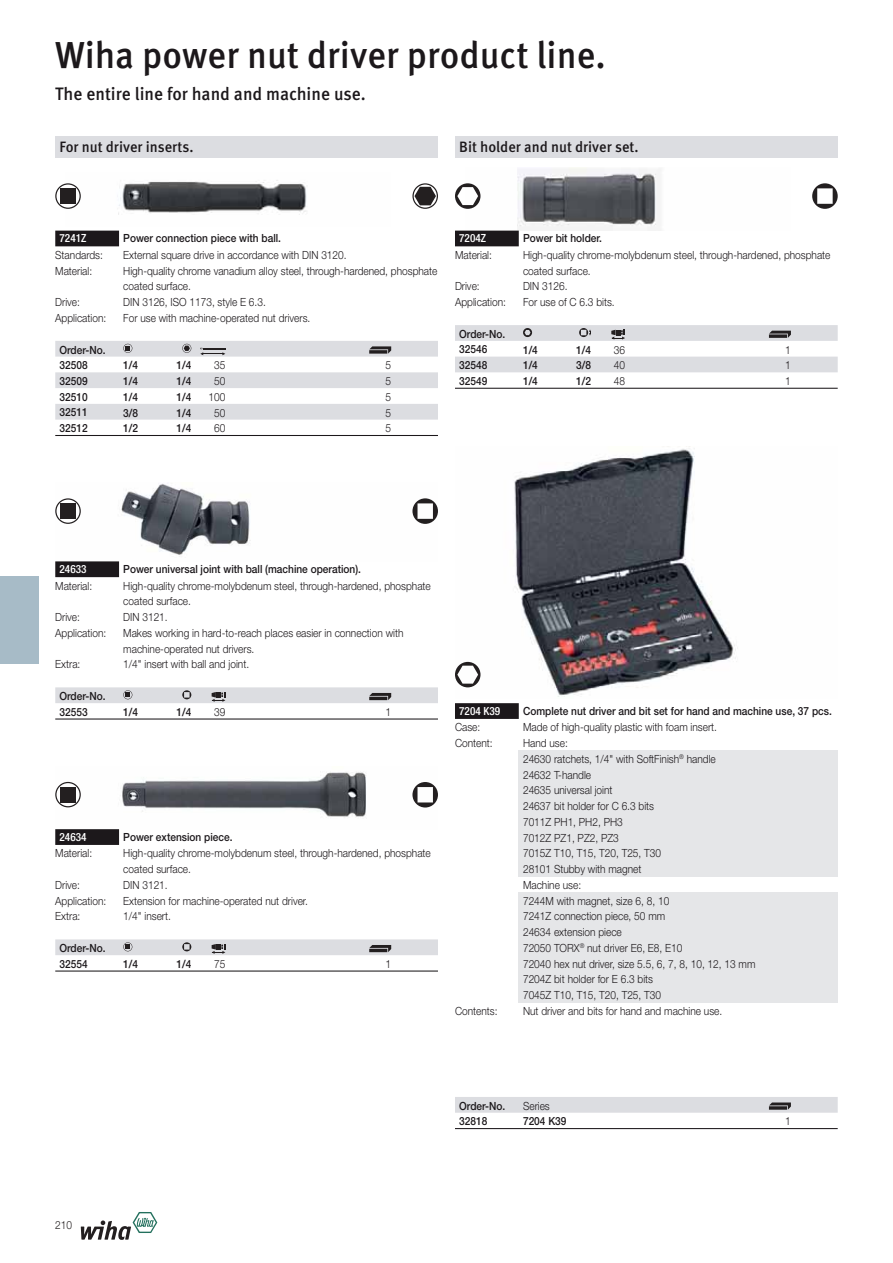
<style>
.page{position:relative;width:893px;height:1263px;background:#fff}
.page>*{position:absolute;margin:0;border:0;box-sizing:border-box;transform-origin:0 0}
.t1{font:500 37.5px "Meta Pro";color:#1c181b;scale:.96 1}
.t2{font:500 18px "Meta Pro";color:#1c181b;scale:.96 1}
.t3{font:500 15px "Meta Pro";color:#1c181b;scale:.96 1}
.t4{font:300 11.25px/15.8px "Helvetica Neue LT Pro";color:#1c181b;scale:.9 1}
.t5{font:500 11.25px/15.6px "Helvetica Neue LT Pro";color:#1c181b;scale:.9 1}
.t6{font:500 condensed 11.25px "Helvetica Neue LT Pro";color:#fff}
.t7{font:300 11.25px "Helvetica Neue LT Pro";color:#231f20;scale:.9 1}
</style>
<div class="page">
<img style="left:118px;top:180px;width:189px;height:35px">
<img style="left:121px;top:483px;width:130px;height:72px">
<img style="left:65px;top:771px;width:364px;height:47px">
<img style="left:466px;top:168px;width:195px;height:63px">
<img style="left:465px;top:446px;width:271px;height:251px">
<div style="left:518px;top:750px;width:320px;height:126px;background:#e5e6e8"></div>
<div style="left:518px;top:892px;width:320px;height:110px;background:#e5e6e8"></div>
<svg style="left:81px;top:1212px;width:76px;height:28px"></svg>
<div style="left:0;top:576px;width:38px;height:87px;background:#a7bbc7"></div>
<div style="left:55px;top:136px;width:383px;height:21px;background:#dcdde1"></div>
<svg style="left:55px;top:183px;width:26px;height:26px"></svg>
<div style="left:60px;top:188px;width:16px;height:16px;background:#231f20"></div>
<svg style="left:412px;top:183px;width:26px;height:26px"></svg>
<div style="left:55px;top:231px;width:64px;height:15px;background:#1c181b"></div>
<svg style="left:55px;top:341px;width:383px;height:79px"></svg>
<hr style="left:55px;top:435px;width:383px;height:1px;background:#1c181b">
<svg style="left:55px;top:498px;width:26px;height:26px"></svg>
<div style="left:60px;top:503px;width:16px;height:16px;background:#231f20"></div>
<svg style="left:412px;top:498px;width:26px;height:26px"></svg>
<div style="left:55px;top:561px;width:64px;height:16px;background:#1c181b"></div>
<svg style="left:55px;top:687px;width:383px;height:16px;background:#d4d4d8"></svg>
<hr style="left:55px;top:718px;width:383px;height:1px;background:#1c181b">
<svg style="left:55px;top:782px;width:26px;height:25px"></svg>
<div style="left:60px;top:787px;width:16px;height:15px;background:#231f20"></div>
<svg style="left:412px;top:782px;width:26px;height:25px"></svg>
<div style="left:55px;top:829px;width:64px;height:16px;background:#1c181b"></div>
<svg style="left:55px;top:939px;width:383px;height:16px;background:#d4d5d8"></svg>
<hr style="left:55px;top:970px;width:383px;height:1px;background:#1c181b">
<div style="left:455px;top:136px;width:383px;height:21px;background:#dcdde1"></div>
<svg style="left:455px;top:183px;width:25px;height:26px"></svg>
<svg style="left:812px;top:183px;width:26px;height:26px"></svg>
<div style="left:455px;top:231px;width:64px;height:15px;background:#1c181b"></div>
<svg style="left:455px;top:325px;width:383px;height:47px"></svg>
<hr style="left:455px;top:388px;width:383px;height:1px;background:#1c181b">
<svg style="left:455px;top:662px;width:25px;height:25px"></svg>
<div style="left:455px;top:703px;width:64px;height:16px;background:#1c181b"></div>
<svg style="left:455px;top:1097px;width:383px;height:16px;background:#d8d9dd"></svg>
<hr style="left:455px;top:1128px;width:383px;height:1px;background:#1c181b">
<h1 class="t1" style="left:55px;top:42px;width:575px">Wiha power nut driver product line.</h1>
<h2 class="t2" style="left:55px;top:87px;width:325px">The entire line for hand and machine use.</h2>
<h3 class="t3" style="left:60px;top:141px;width:141px">For nut driver inserts.</h3>
<h3 class="t3" style="left:459px;top:141px;width:188px">Bit holder and nut driver set.</h3>
<p class="t6" style="left:60px;top:232px;width:28px">7241Z</p>
<p class="t5" style="left:123px;top:232px;width:177px">Power connection piece with ball.</p>
<p class="t4" style="left:55px;top:248px;width:54px">Standards:</p>
<p class="t4" style="left:123px;top:248px;width:250px">External square drive in accordance with DIN 3120.</p>
<p class="t4" style="left:55px;top:264px;width:43px">Material:</p>
<p class="t4" style="left:123px;top:264px;width:350px">High-quality chrome vanadium alloy steel, through-hardened, phosphate coated surface.</p>
<p class="t4" style="left:55px;top:296px;width:29px">Drive:</p>
<p class="t4" style="left:123px;top:296px;width:160px">DIN 3126, ISO 1173, style E 6.3.</p>
<p class="t4" style="left:55px;top:311px;width:58px">Application:</p>
<p class="t4" style="left:123px;top:311px;width:209px">For use with machine-operated nut drivers.</p>
<p class="t5" style="left:60px;top:343px;width:53px">Order-No.<br>32508</p>
<p class="t5" style="left:123px;top:359px;width:18px">1/4</p>
<p class="t5" style="left:177px;top:359px;width:18px">1/4</p>
<p class="t4" style="left:214px;top:359px;width:14px">35</p>
<p class="t4" style="left:386px;top:359px;width:8px">5</p>
<p class="t5" style="left:60px;top:374px;width:33px">32509</p>
<p class="t5" style="left:123px;top:375px;width:18px">1/4</p>
<p class="t5" style="left:177px;top:375px;width:18px">1/4</p>
<p class="t4" style="left:214px;top:374px;width:14px">50</p>
<p class="t4" style="left:386px;top:374px;width:8px">5</p>
<p class="t5" style="left:60px;top:390px;width:33px">32510</p>
<p class="t5" style="left:123px;top:390px;width:18px">1/4</p>
<p class="t5" style="left:177px;top:390px;width:18px">1/4</p>
<p class="t4" style="left:208px;top:390px;width:20px">100</p>
<p class="t4" style="left:386px;top:390px;width:8px">5</p>
<p class="t5" style="left:60px;top:406px;width:33px">32511</p>
<p class="t5" style="left:123px;top:406px;width:18px">3/8</p>
<p class="t5" style="left:177px;top:406px;width:18px">1/4</p>
<p class="t4" style="left:214px;top:406px;width:14px">50</p>
<p class="t4" style="left:386px;top:406px;width:8px">5</p>
<p class="t5" style="left:60px;top:422px;width:33px">32512</p>
<p class="t5" style="left:123px;top:422px;width:18px">1/2</p>
<p class="t5" style="left:177px;top:422px;width:18px">1/4</p>
<p class="t4" style="left:214px;top:422px;width:14px">60</p>
<p class="t4" style="left:386px;top:422px;width:8px">5</p>
<p class="t6" style="left:459px;top:232px;width:28px">7204Z</p>
<p class="t5" style="left:523px;top:232px;width:89px">Power bit holder.</p>
<p class="t4" style="left:455px;top:248px;width:43px">Material:</p>
<p class="t4" style="left:523px;top:248px;width:343px">High-quality chrome-molybdenum steel, through-hardened, phosphate coated surface.</p>
<p class="t4" style="left:455px;top:280px;width:29px">Drive:</p>
<p class="t4" style="left:523px;top:280px;width:51px">DIN 3126.</p>
<p class="t4" style="left:455px;top:296px;width:58px">Application:</p>
<p class="t4" style="left:523px;top:296px;width:103px">For use of C 6.3 bits.</p>
<p class="t5" style="left:459px;top:327px;width:53px">Order-No.<br>32546</p>
<p class="t5" style="left:523px;top:343px;width:18px">1/4</p>
<p class="t5" style="left:576px;top:343px;width:18px">1/4</p>
<p class="t4" style="left:614px;top:343px;width:14px">36</p>
<p class="t4" style="left:785px;top:343px;width:8px">1</p>
<p class="t5" style="left:459px;top:359px;width:33px">32548</p>
<p class="t5" style="left:523px;top:359px;width:18px">1/4</p>
<p class="t5" style="left:576px;top:359px;width:18px">3/8</p>
<p class="t4" style="left:614px;top:359px;width:14px">40</p>
<p class="t4" style="left:785px;top:359px;width:8px">1</p>
<p class="t5" style="left:459px;top:374px;width:33px">32549</p>
<p class="t5" style="left:523px;top:375px;width:18px">1/4</p>
<p class="t5" style="left:576px;top:375px;width:18px">1/2</p>
<p class="t4" style="left:614px;top:374px;width:14px">48</p>
<p class="t4" style="left:785px;top:374px;width:8px">1</p>
<p class="t6" style="left:60px;top:563px;width:28px">24633</p>
<p class="t5" style="left:123px;top:563px;width:266px">Power universal joint with ball (machine operation).</p>
<p class="t4" style="left:55px;top:579px;width:43px">Material:</p>
<p class="t4" style="left:123px;top:579px;width:343px">High-quality chrome-molybdenum steel, through-hardened, phosphate coated surface.</p>
<p class="t4" style="left:55px;top:611px;width:29px">Drive:</p>
<p class="t4" style="left:123px;top:611px;width:51px">DIN 3121.</p>
<p class="t4" style="left:55px;top:626px;width:58px">Application:</p>
<p class="t4" style="left:123px;top:626px;width:313px">Makes working in hard-to-reach places easier in connection with machine-operated nut drivers.</p>
<p class="t4" style="left:55px;top:658px;width:29px">Extra:</p>
<p class="t4" style="left:123px;top:658px;width:141px">1/4" insert with ball and joint.</p>
<p class="t5" style="left:60px;top:690px;width:53px">Order-No.<br>32553</p>
<p class="t5" style="left:123px;top:705px;width:18px">1/4</p>
<p class="t5" style="left:177px;top:705px;width:18px">1/4</p>
<p class="t4" style="left:214px;top:705px;width:14px">39</p>
<p class="t4" style="left:386px;top:705px;width:8px">1</p>
<p class="t6" style="left:60px;top:830px;width:28px">24634</p>
<p class="t5" style="left:123px;top:830px;width:123px">Power extension piece.</p>
<p class="t4" style="left:55px;top:847px;width:43px">Material:</p>
<p class="t4" style="left:123px;top:847px;width:343px">High-quality chrome-molybdenum steel, through-hardened, phosphate coated surface.</p>
<p class="t4" style="left:55px;top:878px;width:29px">Drive:</p>
<p class="t4" style="left:123px;top:878px;width:51px">DIN 3121.</p>
<p class="t4" style="left:55px;top:894px;width:58px">Application:</p>
<p class="t4" style="left:123px;top:894px;width:207px">Extension for machine-operated nut driver.</p>
<p class="t4" style="left:55px;top:910px;width:29px">Extra:</p>
<p class="t4" style="left:123px;top:910px;width:54px">1/4" insert.</p>
<p class="t5" style="left:60px;top:942px;width:53px">Order-No.<br>32554</p>
<p class="t5" style="left:123px;top:957px;width:18px">1/4</p>
<p class="t5" style="left:177px;top:957px;width:18px">1/4</p>
<p class="t4" style="left:214px;top:957px;width:14px">75</p>
<p class="t4" style="left:386px;top:957px;width:8px">1</p>
<p class="t6" style="left:459px;top:704px;width:42px">7204 K39</p>
<p class="t5" style="left:523px;top:704px;width:345px">Complete nut driver and bit set for hand and machine use, 37 pcs.</p>
<p class="t4" style="left:455px;top:721px;width:30px">Case:</p>
<p class="t4" style="left:523px;top:721px;width:217px">Made of high-quality plastic with foam insert.</p>
<p class="t4" style="left:455px;top:737px;width:43px">Content:</p>
<p class="t4" style="left:523px;top:737px;width:260px">Hand use:<br>24630 ratchets, 1/4" with SoftFinish<sup>®</sup> handle<br>24632 T-handle<br>24635 universal joint<br>24637 bit holder for C 6.3 bits<br>7011Z PH1, PH2, PH3<br>7012Z PZ1, PZ2, PZ3<br>7015Z T10, T15, T20, T25, T30<br>28101 Stubby with magnet<br>Machine use:<br>7244M with magnet, size 6, 8, 10<br>7241Z connection piece, 50 mm<br>24634 extension piece<br>72050 TORX<sup>®</sup> nut driver E6, E8, E10<br>72040 hex nut driver, size 5.5, 6, 7, 8, 10, 12, 13 mm<br>7204Z bit holder for E 6.3 bits<br>7045Z T10, T15, T20, T25, T30</p>
<p class="t4" style="left:455px;top:1004px;width:49px">Contents:</p>
<p class="t4" style="left:523px;top:1004px;width:223px">Nut driver and bits for hand and machine use.</p>
<p class="t5" style="left:459px;top:1099px;width:53px">Order-No.</p>
<p class="t4" style="left:523px;top:1099px;width:31px">Series</p>
<p class="t5" style="left:459px;top:1115px;width:33px">32818</p>
<p class="t5" style="left:523px;top:1115px;width:50px">7204 K39</p>
<p class="t4" style="left:785px;top:1115px;width:8px">1</p>
<p class="t7" style="left:55px;top:1220px;width:20px">210</p>
</div>
